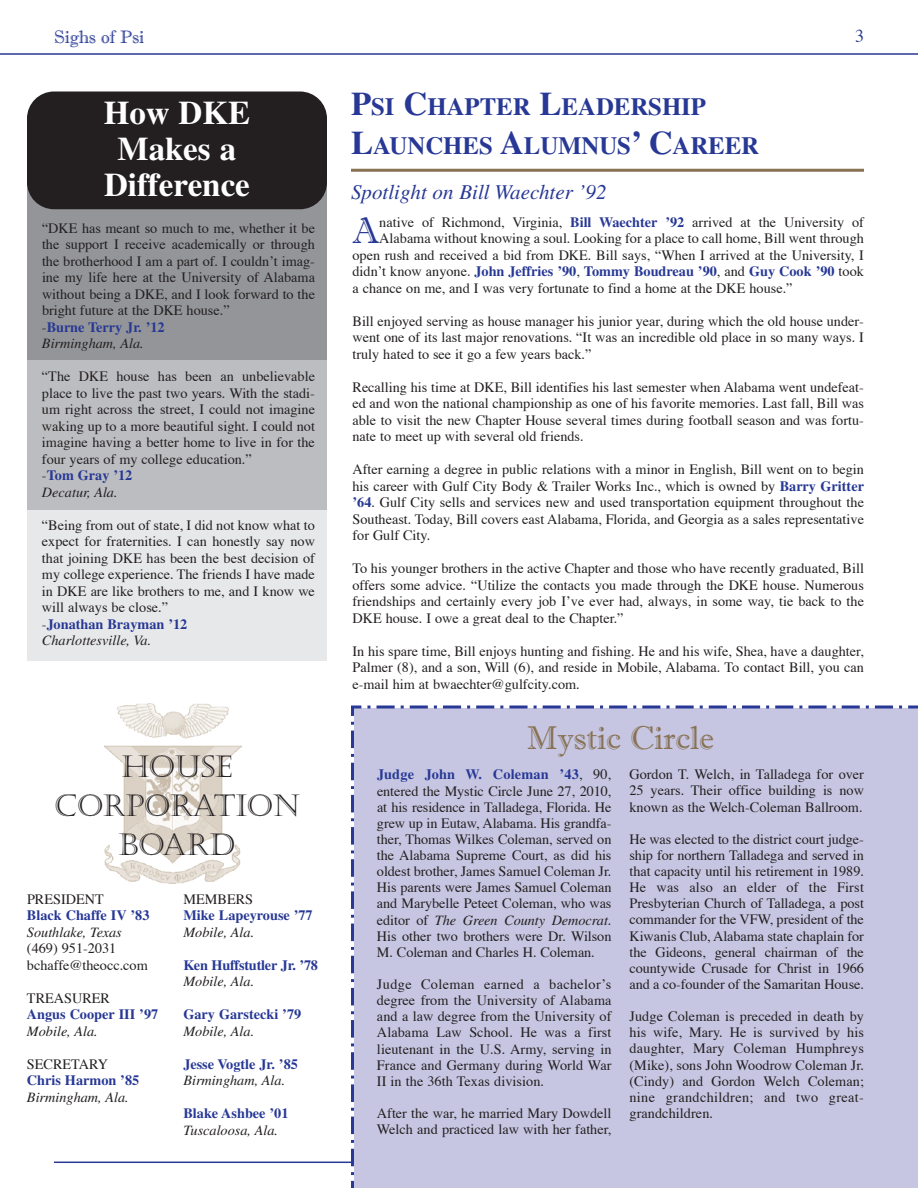
<style>
.page{position:relative;width:918px;height:1188px;background:#fff}
.page>*{position:absolute;margin:0;border:0;box-sizing:border-box;transform-origin:0 0}
.t1{font:36.9px "Imprint MT Shadow";color:#273895}
.t2{font:700 33px/36px "Times";color:#fff;text-align:center}
.t3{font:33px "Imprint MT Shadow";color:#887254}
.t4{font:30px/39px "Castellar";color:#231f20;text-align:center}
.t5{font:700 24.75px/39.6px "Times";color:#273895}
.t6{font:italic 21px "Times";color:#273895}
.t7{font:18px "Imprint MT Shadow";color:#273895}
.t8{font:18px "Times";color:#273895}
.t9{font:14.25px/16.5px "Times";color:#231f20;text-align:justify}
.t10{font:700 14.25px "Times";color:#273895}
.t11{font:italic 14.25px "Times";color:#231f20}
.s1{font-weight:700;color:#273895}
.s2{font-style:italic}
.s3{font-size:33px}
.s4{font-weight:400;color:#231f20}
</style>
<div class="page">
<hr style="left:54px;top:1162px;width:810px;height:1px;background:#273895">
<div style="left:350px;top:705px;width:568px;height:483px;background:#c6c6e2"></div>
<div style="left:27px;top:507px;width:300px;height:153px;background:#e7e8e9"></div>
<div style="left:27px;top:356px;width:300px;height:153px;background:#bcbdc0"></div>
<div style="left:27px;top:182px;width:300px;height:178px;background:#939598"></div>
<div style="left:27px;top:92px;width:300px;height:117px;background:#231f20;border-radius:27px"></div>
<hr style="left:0;top:53px;width:918px;height:2px;background:#273895">
<img style="left:105px;top:703px;width:136px;height:180px">
<hr style="left:351px;top:169px;width:513px;height:3px;background:#887254">
<p class="t7" style="left:54px;top:26px;width:92px">sighs of psi</p>
<p class="t8" style="left:855px;top:29px;width:10px">3</p>
<h2 class="t2" style="left:104px;top:98px;width:148px">How DKE<br>Makes a<br>Difference</h2>
<p class="t9" style="left:42px;top:221px;width:274px;text-align:left">“DKE has meant so much to me, whether it be the support I receive academically or through the brotherhood I am a part of. I couldn’t imag&shy;ine my life here at the University of Alabama without being a DKE, and I look forward to the bright future at the DKE house.”<br>-<span class="s1">Burne Terry Jr. ’12<br></span><span class="s2">Birmingham, Ala.</span></p>
<p class="t9" style="left:42px;top:369px;width:274px;text-align:left">“The DKE house has been an unbelievable place to live the past two years. With the stadi&shy;um right across the street, I could not imagine waking up to a more beautiful sight. I could not imagine having a better home to live in for the four years of my college education.”<br>-<span class="s1">Tom Gray ’12<br></span><span class="s2">Decatur, Ala.</span></p>
<p class="t9" style="left:42px;top:518px;width:274px;text-align:left">“Being from out of state, I did not know what to expect for fraternities. I can honestly say now that joining DKE has been the best decision of my college experience. The friends I have made in DKE are like brothers to me, and I know we will always be close.”<br>-<span class="s1">Jonathan Brayman ’12<br></span><span class="s2">Charlottesville, Va.</span></p>
<h3 class="t4" style="left:54px;top:747px;width:248px">HOUSE<br>CORPORATION<br>BOARD</h3>
<p class="t9" style="left:27px;top:892px;width:78px">PRESIDEnT</p>
<p class="t10" style="left:27px;top:911px;width:124px">Black Chaffe IV ’83</p>
<p class="t11" style="left:27px;top:927px;width:96px">Southlake, Texas</p>
<p class="t9" style="left:27px;top:941px;width:122px">(469) 951-2031 bchaffe@theocc.com</p>
<p class="t9" style="left:27px;top:991px;width:85px">TREASURER</p>
<p class="t10" style="left:27px;top:1010px;width:133px">Angus Cooper III ’97</p>
<p class="t11" style="left:27px;top:1026px;width:72px">Mobile, Ala.</p>
<p class="t9" style="left:27px;top:1057px;width:83px">SECRETARY</p>
<p class="t10" style="left:27px;top:1076px;width:114px">Chris Harmon ’85</p>
<p class="t11" style="left:27px;top:1092px;width:103px">Birmingham, Ala.</p>
<p class="t9" style="left:183px;top:892px;width:71px">MEMBERS</p>
<p class="t10" style="left:183px;top:911px;width:131px">Mike Lapeyrouse ’77</p>
<p class="t11" style="left:183px;top:927px;width:72px">Mobile, Ala.</p>
<p class="t10" style="left:183px;top:960px;width:136px">Ken Huffstutler Jr. ’78</p>
<p class="t11" style="left:183px;top:977px;width:72px">Mobile, Ala.</p>
<p class="t10" style="left:183px;top:1010px;width:119px">Gary Garstecki ’79</p>
<p class="t11" style="left:183px;top:1026px;width:72px">Mobile, Ala.</p>
<p class="t10" style="left:183px;top:1059px;width:116px">Jesse Vogtle Jr. ’85</p>
<p class="t11" style="left:183px;top:1076px;width:103px">Birmingham, Ala.</p>
<p class="t10" style="left:183px;top:1109px;width:107px">Blake Ashbee ’01</p>
<p class="t11" style="left:183px;top:1125px;width:96px">Tuscaloosa, Ala.</p>
<h3 class="t5" style="left:351px;top:89px;width:410px"><span class="s3">P</span>SI <span class="s3">C</span>HAPTER <span class="s3">L</span>EADERSHIP<br><span class="s3">L</span>AUNCHES <span class="s3">A</span>LUMNUS<span class="s3">’ C</span>AREER</h3>
<h3 class="t6" style="left:351px;top:185px;width:257px">Spotlight on Bill Waechter ’92</h3>
<h1 class="t1" style="left:352px;top:209px;width:28px">A</h1>
<p class="t9" style="left:379px;top:215px;width:486px">native of Richmond, virginia, <span class="s1">Bill Waechter ’92</span> arrived at the University of</p>
<p class="t9" style="left:379px;top:232px;width:486px">Alabama without knowing a soul. Looking for a place to call home, Bill went through</p>
<p class="t9" style="left:352px;top:248px;width:513px">open rush and received a bid from DKE. Bill says, “When I arrived at the University, I</p>
<p class="t10" style="left:352px;top:267px;width:513px"><span class="s4">didn’t know anyone.</span> John Jeffries ’90<span class="s4">,</span> Tommy Boudreau ’90<span class="s4">, and</span> Guy Cook ’90 <span class="s4">took</span></p>
<p class="t9" style="left:352px;top:281px;width:442px">a chance on me, and I was very fortunate to find a home at the DKE house.”</p>
<p class="t9" style="left:352px;top:314px;width:513px">Bill enjoyed serving as house manager his junior year, during which the old house under&shy;went one of its last major renovations. “It was an incredible old place in so many ways. I truly hated to see it go a few years back.”</p>
<p class="t9" style="left:352px;top:380px;width:513px">Recalling his time at DKE, Bill identifies his last semester when Alabama went undefeat&shy;ed and won the national championship as one of his favorite memories. Last fall, Bill was able to visit the new Chapter House several times during football season and was fortu&shy;nate to meet up with several old friends.</p>
<p class="t9" style="left:352px;top:463px;width:513px">After earning a degree in public relations with a minor in English, Bill went on to begin his career with Gulf City Body &amp; Trailer Works Inc., which is owned by <span class="s1">Barry Gritter ’64</span>. Gulf City sells and services new and used transportation equipment throughout the Southeast. Today, Bill covers east Alabama, Florida, and Georgia as a sales representative for Gulf City.</p>
<p class="t9" style="left:352px;top:562px;width:513px">To his younger brothers in the active Chapter and those who have recently graduated, Bill offers some advice. “Utilize the contacts you made through the DKE house. numerous friendships and certainly every job I’ve ever had, always, in some way, tie back to the DKE house. I owe a great deal to the Chapter.”</p>
<p class="t9" style="left:352px;top:644px;width:513px">In his spare time, Bill enjoys hunting and fishing. He and his wife, Shea, have a daughter, Palmer (8), and a son, Will (6), and reside in Mobile, Alabama. To contact Bill, you can e-mail him at bwaechter@gulfcity.com.</p>
<h2 class="t3" style="left:527px;top:718px;width:188px">mystic circle</h2>
<p class="t9" style="left:377px;top:768px;width:236px"><span class="s1">Judge John W. Coleman ’43</span>, 90, entered the Mystic Circle June 27, 2010, at his residence in Talladega, Florida. He grew up in Eutaw, Alabama. His grandfa&shy;ther, Thomas Wilkes Coleman, served on the Alabama Supreme Court, as did his oldest brother, James Samuel Coleman Jr.<br>His parents were James Samuel Coleman and Marybelle Peteet Coleman, who was editor of <span class="s2">The Green County Democrat</span>.<br>His other two brothers were Dr. Wilson M. Coleman and Charles H. Coleman.</p>
<p class="t9" style="left:377px;top:977px;width:236px">Judge Coleman earned a bachelor’s degree from the University of Alabama and a law degree from the University of Alabama Law School. He was a first lieutenant in the U.S. Army, serving in France and Germany during World War II in the 36th Texas division.</p>
<p class="t9" style="left:377px;top:1106px;width:236px">After the war, he married Mary Dowdell<br>Welch and practiced law with her father,</p>
<p class="t9" style="left:629px;top:768px;width:236px">Gordon T. Welch, in Talladega for over 25 years. Their office building is now known as the Welch-Coleman Ballroom.</p>
<p class="t9" style="left:629px;top:832px;width:236px">He was elected to the district court judge&shy;ship for northern Talladega and served in that capacity until his retirement in 1989.<br>He was also an elder of the First Presbyterian Church of Talladega, a post commander for the vFW, president of the Kiwanis Club, Alabama state chaplain for the Gideons, general chairman of the countywide Crusade for Christ in 1966 and a co-founder of the Samaritan House.</p>
<p class="t9" style="left:629px;top:1009px;width:236px">Judge Coleman is preceded in death by his wife, Mary. He is survived by his daughter, Mary Coleman Humphreys (Mike), sons John Woodrow Coleman Jr. (Cindy) and Gordon Welch Coleman; nine grandchildren; and two great&shy;grandchildren.</p>
</div>
